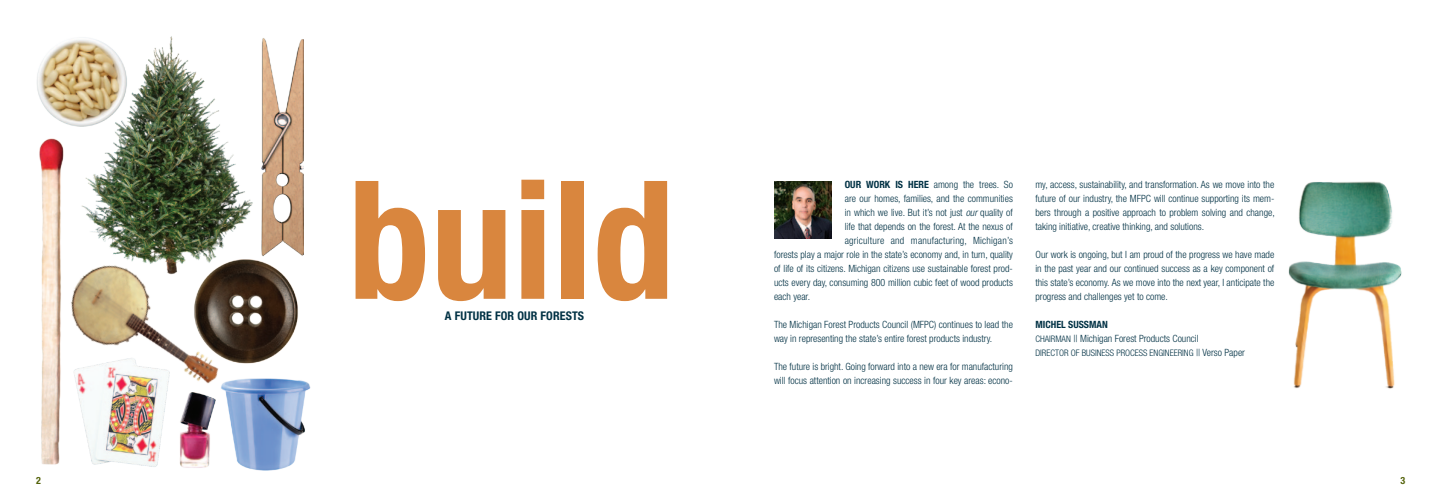
<style>
.page{position:relative;width:1440px;height:504px;background:#fff}
.page>*{position:absolute;margin:0;border:0;box-sizing:border-box;transform-origin:0 0}
.t1{font:700 condensed 165px "Helvetica Neue LT Std";color:#d9863e}
.Basic_Body{font:700 condensed 12px "Helvetica Neue LT Std";letter-spacing:.01em;color:#003144}
.Basic_Body-2{font:300 condensed 10px/14px "Helvetica Neue LT Std";color:#003144}
.Basic_Body-3{font:300 condensed 10px "Helvetica Neue LT Std";letter-spacing:.02em;color:#003144}
.Basic_Body-4{font:700 condensed 10px "Helvetica Neue LT Std";color:#003144}
.Product_chart{font:700 condensed 10px "Helvetica Neue LT Std";color:#536209}
.Basic_Body-5{font:300 condensed 9px "Helvetica Neue LT Std";color:#003144}
.s1{font-weight:700}
.s2{font-style:italic}
.s3{font-size:9px}
.s4{font-size:10px}
</style>
<div class="page">
<img style="left:230px;top:378px;width:81px;height:93px">
<img style="left:1289px;top:181px;width:113px;height:208px">
<img style="left:774px;top:181px;width:57px;height:58px">
<img style="left:37px;top:40px;width:41px;height:87px">
<img style="left:78px;top:36px;width:175px;height:218px">
<img style="left:39px;top:138px;width:25px;height:327px">
<img style="left:71px;top:254px;width:159px;height:164px">
<img style="left:71px;top:353px;width:108px;height:114px">
<img style="left:176px;top:386px;width:41px;height:82px">
<img style="left:161px;top:253px;width:143px;height:114px">
<img style="left:259px;top:38px;width:44px;height:222px">
<p class="t1" style="left:348px;top:140px;width:328px">build</p>
<p class="Basic_Body-2" style="left:845px;top:178px;width:170px"><span class="s1">OUR WORK IS HERE</span> among the trees. So</p>
<p class="Basic_Body-2" style="left:845px;top:192px;width:170px">are our homes, families, and the communities</p>
<p class="Basic_Body-2" style="left:845px;top:206px;width:170px">in which we live. But it’s not just <span class="s2">our</span> quality of</p>
<p class="Basic_Body-2" style="left:845px;top:220px;width:170px">life that depends on the forest. At the nexus of</p>
<p class="Basic_Body-3" style="left:845px;top:235px;width:170px">agriculture and manufacturing, Michigan’s</p>
<p class="Basic_Body-2" style="left:774px;top:248px;width:240px">forests play a major role in the state’s economy and, in turn, quality</p>
<p class="Basic_Body-2" style="left:774px;top:262px;width:240px">of life of its citizens. Michigan citizens use sustainable forest prod-</p>
<p class="Basic_Body-2" style="left:774px;top:276px;width:240px">ucts every day, consuming 800 million cubic feet of wood products</p>
<p class="Basic_Body-2" style="left:774px;top:290px;width:38px">each year.</p>
<p class="Basic_Body-2" style="left:774px;top:318px;width:240px">The Michigan Forest Products Council (MFPC) continues to lead the way in representing the state’s entire forest products industry.</p>
<p class="Basic_Body-2" style="left:774px;top:360px;width:240px">The future is bright. Going forward into a new era for manufacturing will focus attention on increasing success in four key areas: econo-</p>
<p class="Basic_Body" style="left:445px;top:308px;width:141px">A FUTURE FOR OUR FORESTS</p>
<p class="Basic_Body-2" style="left:1035px;top:178px;width:241px;text-align:justify">my, access, sustainability, and transformation. As we move into the future of our industry, the MFPC will continue supporting its mem&shy;bers through a positive approach to problem solving and change, taking initiative, creative thinking, and solutions.</p>
<p class="Basic_Body-2" style="left:1035px;top:248px;width:240px;text-align:justify">Our work is ongoing, but I am proud of the progress we have made in the past year and our continued success as a key component of this state’s economy. As we move into the next year, I anticipate the progress and challenges yet to come.</p>
<p class="Basic_Body-4" style="left:1035px;top:319px;width:74px">MICHEL SUSSMAN</p>
<p class="Basic_Body-2" style="left:1035px;top:332px;width:165px"><span class="s3">CHAIRMAN</span> || Michigan Forest Products Council</p>
<p class="Basic_Body-5" style="left:1035px;top:348px;width:211px">DIRECTOR OF BUSINESS PROCESS ENGINEERING <span class="s4">|| Verso Paper</span></p>
<p class="Product_chart" style="left:36px;top:474px;width:6px">2</p>
<p class="Product_chart" style="left:1401px;top:474px;width:6px">3</p>
</div>
